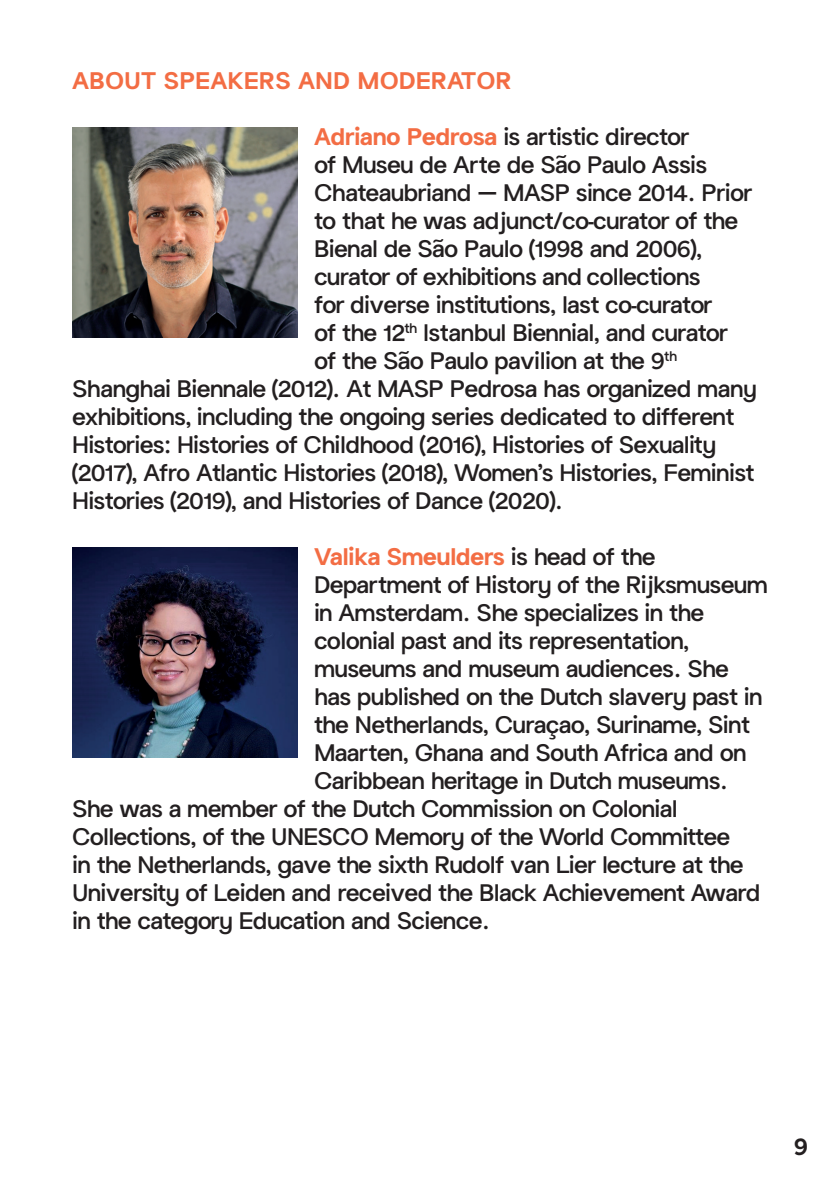
<style>
.page{position:relative;width:840px;height:1191px;background:#fff}
.page>*{position:absolute;margin:0;border:0;box-sizing:border-box;transform-origin:0 0}
.t1{font:500 24px "FT Polar";letter-spacing:-.03em;color:#231f20}
.t2{font:700 24px "FT Polar";letter-spacing:-.03em;color:#f36d44}
.t3{font:700 24px "FT Polar";color:#f36d44}
.t4{font:700 24px "FT Polar";color:#231f20}
.s1{font-weight:700;color:#f36d44}
.s2{font-family:"Futura"}
.s3{font-weight:500;color:#231f20}
</style>
<div class="page">
<img style="left:72px;top:548px;width:225px;height:209px">
<img style="left:72px;top:128px;width:225px;height:209px">
<p class="t3" style="left:72px;top:65px;width:441px">ABOUT SPEAKERS AND MODERATOR</p>
<p class="t1" style="left:314px;top:121px;width:376px"><span class="s1">Adriano Pedrosa</span> is artistic director</p>
<p class="t1" style="left:314px;top:149px;width:394px">of Museu de Arte de São Paulo Assis</p>
<p class="t1" style="left:314px;top:177px;width:439px">Chateaubriand – MASP since 2014. Prior</p>
<p class="t1" style="left:314px;top:205px;width:425px">to that he was adjunct/co<span class="s2">-</span>curator of the</p>
<p class="t1" style="left:314px;top:233px;width:389px">Bienal de São Paulo (1998 and 2006),</p>
<p class="t1" style="left:314px;top:261px;width:388px">curator of exhibitions and collections</p>
<p class="t1" style="left:314px;top:289px;width:399px">for diverse institutions, last co<span class="s2">-</span>curator</p>
<p class="t1" style="left:314px;top:317px;width:415px">of the 12<sup>th</sup> Istanbul Biennial, and curator</p>
<p class="t1" style="left:314px;top:345px;width:364px">of the São Paulo pavilion at the 9<sup>th</sup></p>
<p class="t1" style="left:72px;top:373px;width:686px">Shanghai Biennale (2012). At MASP Pedrosa has organized many</p>
<p class="t1" style="left:72px;top:401px;width:663px">exhibitions, including the ongoing series dedicated to different</p>
<p class="t1" style="left:72px;top:429px;width:645px">Histories: Histories of Childhood (2016), Histories of Sexuality</p>
<p class="t1" style="left:72px;top:457px;width:683px">(2017), Afro Atlantic Histories (2018), Women’s Histories, Feminist</p>
<p class="t1" style="left:72px;top:485px;width:492px">Histories (2019), and Histories of Dance (2020).</p>
<p class="t2" style="left:314px;top:541px;width:343px">Valika Smeulders <span class="s3">is head of the</span></p>
<p class="t1" style="left:314px;top:569px;width:455px">Department of History of the Rijksmuseum</p>
<p class="t1" style="left:314px;top:597px;width:391px">in Amsterdam. She specializes in the</p>
<p class="t1" style="left:314px;top:625px;width:377px">colonial past and its representation,</p>
<p class="t1" style="left:314px;top:653px;width:416px">museums and museum audiences. She</p>
<p class="t1" style="left:314px;top:681px;width:450px">has published on the Dutch slavery past in</p>
<p class="t1" style="left:314px;top:709px;width:437px">the Netherlands, Curaçao, Suriname, Sint</p>
<p class="t1" style="left:314px;top:737px;width:434px">Maarten, Ghana and South Africa and on</p>
<p class="t1" style="left:314px;top:765px;width:415px">Caribbean heritage in Dutch museums.</p>
<p class="t1" style="left:72px;top:794px;width:607px">She was a member of the Dutch Commission on Colonial</p>
<p class="t1" style="left:72px;top:822px;width:659px">Collections, of the UNESCO Memory of the World Committee</p>
<p class="t1" style="left:72px;top:850px;width:673px">in the Netherlands, gave the sixth Rudolf van Lier lecture at the</p>
<p class="t1" style="left:72px;top:878px;width:689px">University of Leiden and received the Black Achievement Award</p>
<p class="t1" style="left:72px;top:906px;width:419px">in the category Education and Science.</p>
<p class="t4" style="left:793px;top:1130px;width:16px">9</p>
</div>
